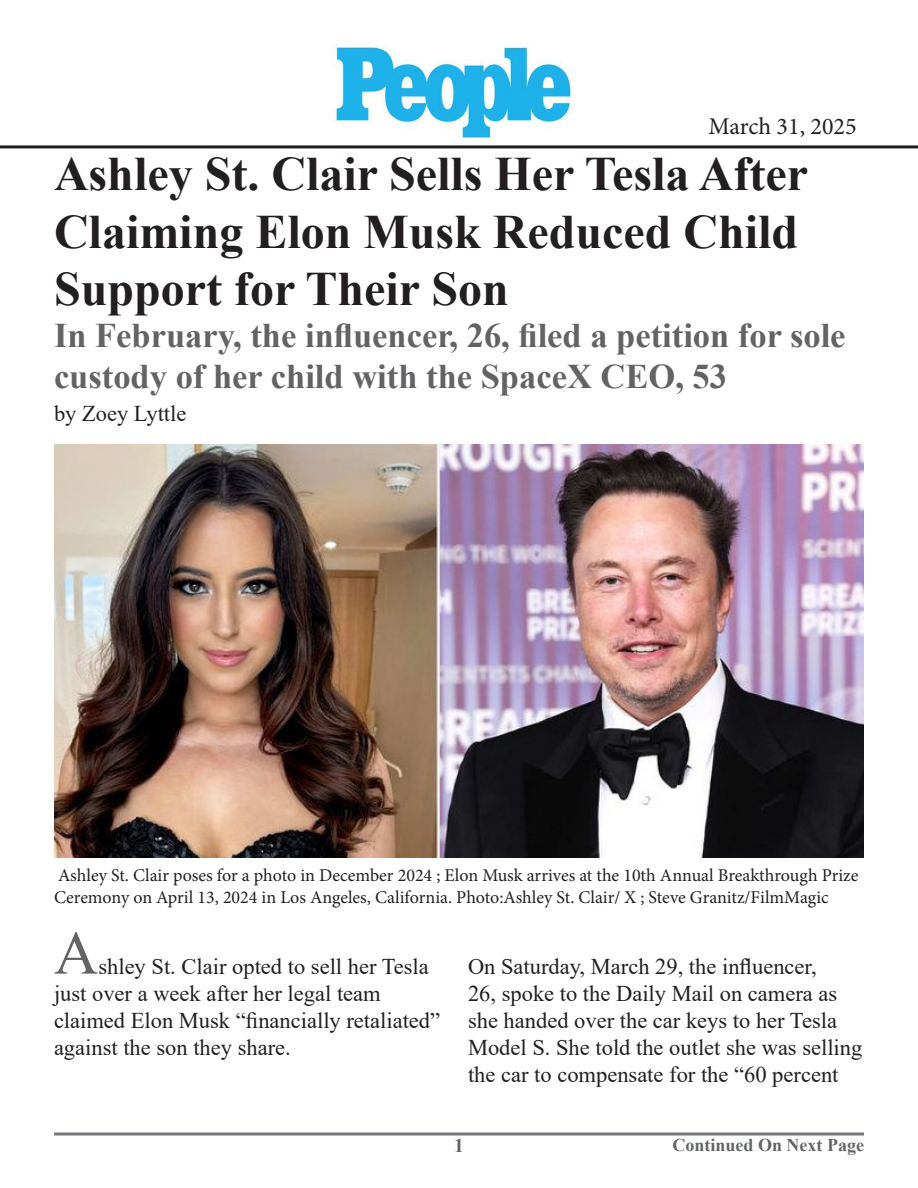
<style>
.page{position:relative;width:918px;height:1188px;background:#fff}
.page>*{position:absolute;margin:0;border:0;box-sizing:border-box;transform-origin:0 0}
.t1{font:61.5px "Times New Roman";color:#636366}
.t2{font:700 48px/57.6px "Times New Roman";color:#231f20}
.t3{font:700 34.5px/41.4px "Times New Roman";color:#636366}
.t4{font:24px "Minion Pro";letter-spacing:-.005em;color:#231f20}
.t5{font:22.5px/27px "Times New Roman";color:#231f20}
.t6{font:700 19.5px "Times New Roman";color:#636366}
.t7{font:18px/21.6px "Minion Pro";color:#231f20}
.t8{font:700 18px "Times New Roman";color:#626467}
</style>
<div class="page">
<img style="left:333px;top:44px;width:239px;height:96px">
<hr style="left:0;top:145px;width:918px;height:3px;background:#231f20">
<svg style="left:54px;top:1132px;width:810px;height:4px;background:#98999b"></svg>
<img style="left:54px;top:445px;width:810px;height:413px">
<p class="t4" style="left:708px;top:111px;width:150px">March 31, 2025</p>
<p class="t2" style="left:54px;top:144px;width:756px">Ashley St. Clair Sells Her Tesla After<br>Claiming Elon Musk Reduced Child<br>Support for Their Son</p>
<p class="t3" style="left:54px;top:313px;width:793px">In February, the influencer, 26, filed a petition for sole custody of her child with the SpaceX CEO, 53</p>
<p class="t5" style="left:54px;top:399px;width:134px">by Zoey Lyttle</p>
<p class="t7" style="left:54px;top:865px;width:806px">Ashley St. Clair poses for a photo in December 2024 ; Elon Musk arrives at the 10th Annual Breakthrough Prize<br>Ceremony on April 13, 2024 in Los Angeles, California. Photo:Ashley St. Clair/ X ; Steve Granitz/FilmMagic</p>
<p class="t1" style="left:54px;top:910px;width:46px">A</p>
<p class="t5" style="left:54px;top:952px;width:388px;text-indent:44px">shley St. Clair opted to sell her Tesla just over a week after her legal team claimed Elon Musk “financially retaliated” against the son they share.</p>
<p class="t5" style="left:468px;top:952px;width:396px">On Saturday, March 29, the influencer,<br>26, spoke to the Daily Mail on camera as she handed over the car keys to her Tesla Model S. She told the outlet she was selling the car to compensate for the “60 percent</p>
<p class="t6" style="left:454px;top:1131px;width:11px">1</p>
<p class="t8" style="left:672px;top:1132px;width:193px">Continued On Next Page</p>
</div>
